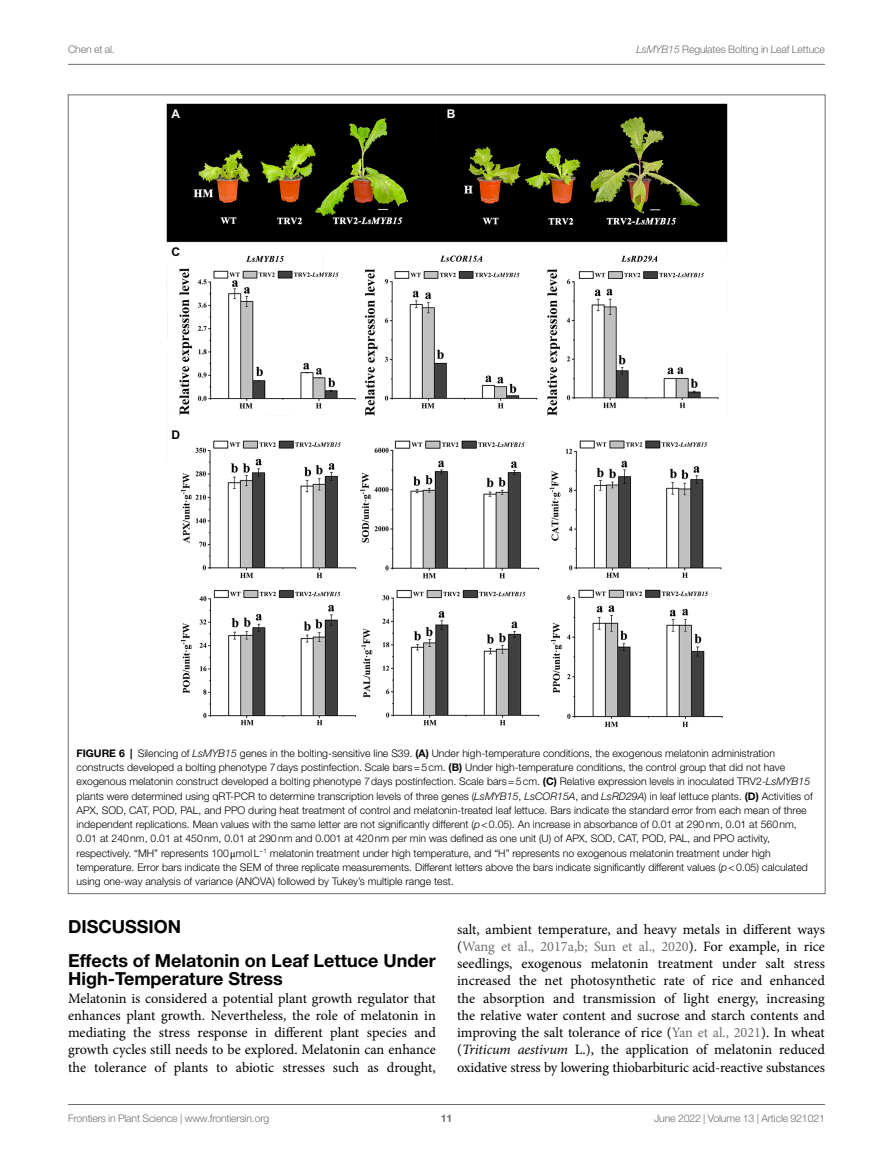
<style>
.page{position:relative;width:893px;height:1170px;background:#fff}
.page>*{position:absolute;margin:0;border:0;box-sizing:border-box;transform-origin:0 0}
.HEAD_2_after_HEAD_1{font:700 18px/18.8px "Helvetica Neue LT Std";color:#000}
.HEAD_1{font:700 18px "Helvetica Neue LT Std";color:#000}
.TEXT_FLUSH{font:14.25px/17.2px "Minion Pro";letter-spacing:-.01em;color:#000;text-align:justify}
.t1{font:700 12px "Arial";color:#fff}
.t2{font:700 12px "Arial";color:#000}
.FIG_LEG{font:300 10.5px/14.2px "Helvetica Neue LT Std";color:#000}
.t3{font:300 10.5px "Helvetica Neue LT Std";letter-spacing:-.015em;color:#6d6e71}
.t4{font:700 10.5px "Helvetica Neue LT Std";color:#6d6e71}
.s1{font-style:italic}
.s2{font-weight:700}
.s3{font-family:"STIX General";font-weight:400}
.s4{color:#6d6e71}
</style>
<div class="page">
<hr style="left:68px;top:64px;width:757px;height:1px;background:#6d6e71">
<hr style="left:68px;top:1104px;width:757px;height:1px;background:#6d6e71">
<img style="left:166px;top:103px;width:561px;height:624px">
<p class="t3" style="left:68px;top:42px;width:48px">Chen et al.</p>
<p class="t3" style="left:636px;top:42px;width:190px"><span class="s1">LsMYB15</span> Regulates Bolting in Leaf Lettuce</p>
<p class="t1" style="left:172px;top:105px;width:10px">A</p>
<p class="t2" style="left:172px;top:243px;width:10px">C</p>
<p class="t2" style="left:172px;top:426px;width:10px">D</p>
<p class="t1" style="left:447px;top:105px;width:10px">B</p>
<p class="FIG_LEG" style="left:77px;top:745px;width:737px"><span class="s2">FIGURE 6 |</span> Silencing of <span class="s1">LsMYB15</span> genes in the bolting-sensitive line S39. <span class="s2">(A)</span> Under high-temperature conditions, the exogenous melatonin administration constructs developed a bolting phenotype 7days postinfection. Scale bars=5cm. <span class="s2">(B)</span> Under high-temperature conditions, the control group that did not have exogenous melatonin construct developed a bolting phenotype 7days postinfection. Scale bars=5cm. <span class="s2">(C)</span> Relative expression levels in inoculated TRV2-<span class="s1">LsMYB15 </span>plants were determined using qRT-PCR to determine transcription levels of three genes (<span class="s1">LsMYB15</span>, <span class="s1">LsCOR15A</span>, and <span class="s1">LsRD29A</span>) in leaf lettuce plants. <span class="s2">(D)</span> Activities of APX, SOD, CAT, POD, PAL, and PPO during heat treatment of control and melatonin-treated leaf lettuce. Bars indicate the standard error from each mean of three independent replications. Mean values with the same letter are not significantly different (<span class="s1">p</span>&lt;0.05). An increase in absorbance of 0.01 at 290nm, 0.01 at 560nm, 0.01 at 240nm, 0.01 at 450nm, 0.01 at 290nm and 0.001 at 420nm per min was defined as one unit (U) of APX, SOD, CAT, POD, PAL, and PPO activity, respectively. “MH” represents 100<span class="s3">μ</span>molL<sup>−</sup><sup>1</sup> melatonin treatment under high temperature, and “H” represents no exogenous melatonin treatment under high temperature. Error bars indicate the SEM of three replicate measurements. Different letters above the bars indicate significantly different values (<span class="s1">p</span>&lt;0.05) calculated using one-way analysis of variance (ANOVA) followed by Tukey’s multiple range test.</p>
<p class="HEAD_1" style="left:68px;top:915px;width:115px">DISCUSSION</p>
<p class="HEAD_2_after_HEAD_1" style="left:68px;top:950px;width:369px">Effects of Melatonin on Leaf Lettuce Under<br>High-Temperature Stress</p>
<p class="TEXT_FLUSH" style="left:68px;top:989px;width:369px">Melatonin is considered a potential plant growth regulator that enhances plant growth. Nevertheless, the role of melatonin in mediating the stress response in different plant species and growth cycles still needs to be explored. Melatonin can enhance the tolerance of plants to abiotic stresses such as drought,</p>
<p class="TEXT_FLUSH" style="left:457px;top:920px;width:369px">salt, ambient temperature, and heavy metals in different ways (<span class="s4">Wang et al., 2017a,b; Sun et al., 2020</span>). For example, in rice seedlings, exogenous melatonin treatment under salt stress increased the net photosynthetic rate of rice and enhanced the absorption and transmission of light energy, increasing the relative water content and sucrose and starch contents and improving the salt tolerance of rice (<span class="s4">Yan et al., 2021</span>). In wheat (<span class="s1">Triticum aestivum</span> L.), the application of melatonin reduced oxidative stress by lowering thiobarbituric acid-reactive substances</p>
<p class="t3" style="left:68px;top:1111px;width:203px">Frontiers in Plant Science | www.frontiersin.org</p>
<p class="t4" style="left:441px;top:1111px;width:13px">11</p>
<p class="t3" style="left:654px;top:1111px;width:172px">June 2022 | Volume 13 | Article 921021</p>
</div>
